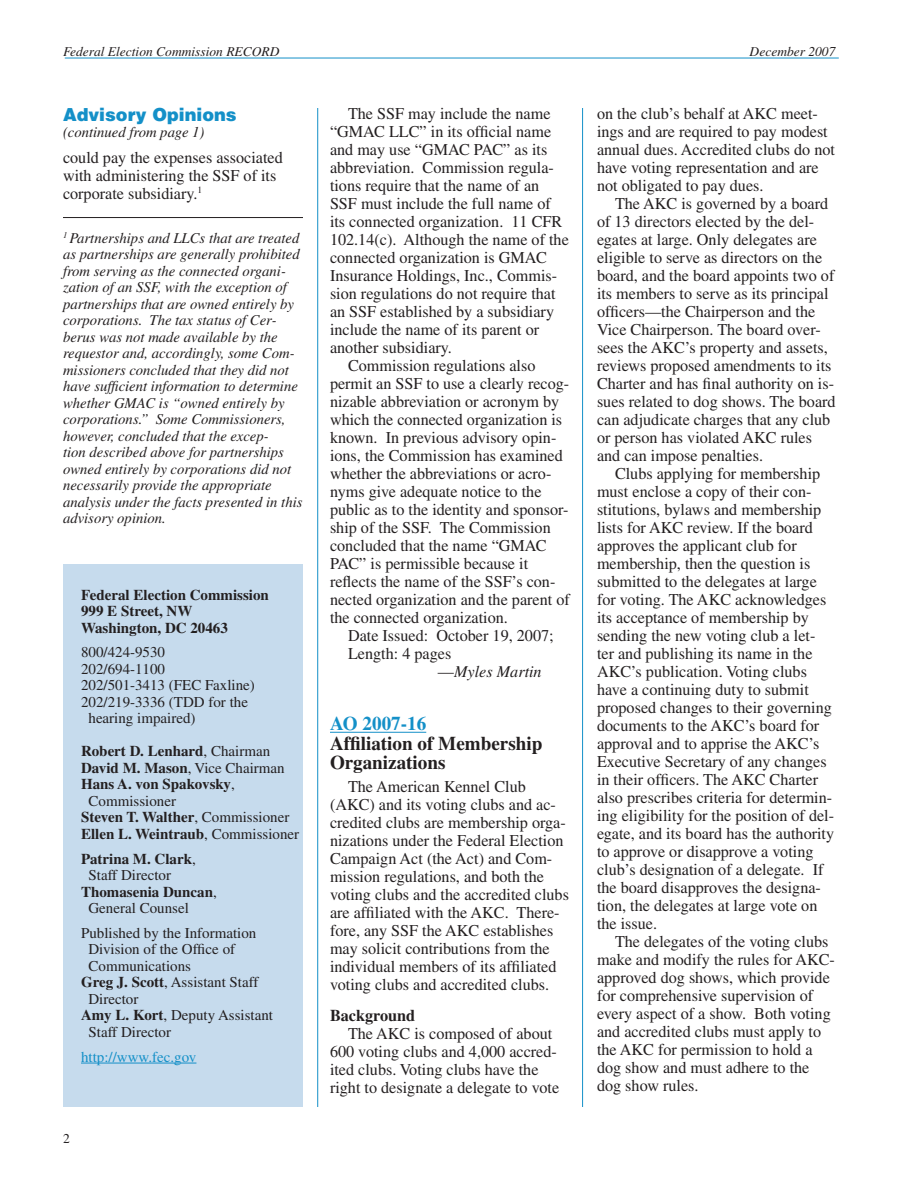
<style>
.page{position:relative;width:918px;height:1188px;background:#fff}
.page>*{position:absolute;margin:0;border:0;box-sizing:border-box;transform-origin:0 0}
.Level_1_Head{font:700 19.5px/19.5px "Times LT Std";color:#231f20}
.Category_Jump{font:900 18px "Helvetica LT Std";color:#1490c8}
.Normal_Text{font:16.5px/18px "Times LT Std";color:#231f20}
.Normal_Text-2{font:italic 16.5px "Times LT Std";color:#231f20}
.Level_2_Head{font:700 16.5px "Times LT Std";color:#231f20}
.Footnote_1{font:italic 15px/16.5px "Times LT Std";color:#231f20}
.Staff_Box{font:15px/16.5px "Times LT Std";color:#231f20}
.Staff_Box-2{font:700 15px/16.5px "Times LT Std";color:#231f20}
.Continued_from{font:italic 15px "Times LT Std";color:#231f20}
.Staff_Box-3{font:15px "Times LT Std";color:#1490c8}
.t1{font:italic 13.5px "Times LT Std";color:#231f20}
.t2{font:13.5px "Times LT Std";color:#231f20}
.s1{font-weight:400}
.s2{font-weight:700}
.s3{font-style:normal}
.s4{color:#1490c8}
</style>
<div class="page">
<hr style="left:317px;top:108px;width:1px;height:999px;background:#1490c8">
<hr style="left:582px;top:108px;width:1px;height:999px;background:#1490c8">
<hr style="left:65px;top:58px;width:774px;height:1px;background:#1490c8">
<div style="left:63px;top:564px;width:240px;height:543px;background:#c6dbed"></div>
<hr style="left:81px;top:1063px;width:115px;height:1px;background:#1490c8">
<hr style="left:63px;top:217px;width:240px;height:1px;background:#231f20">
<hr style="left:330px;top:732px;width:96px;height:1px;background:#1490c8">
<p class="t1" style="left:63px;top:44px;width:218px">Federal Election Commission RECORD</p>
<p class="t1" style="left:750px;top:44px;width:87px">December 2007</p>
<p class="Category_Jump" style="left:63px;top:103px;width:175px">Advisory Opinions</p>
<p class="Continued_from" style="left:63px;top:124px;width:143px">(continued from page 1)</p>
<p class="Normal_Text" style="left:63px;top:148px;width:221px">could pay the expenses associated with administering the SSF of its corporate subsidiary.<sup>1</sup></p>
<p class="Footnote_1" style="left:63px;top:229px;width:241px"><sup>1</sup> Partnerships and LLCs that are treated as partnerships are generally prohibited from serving as the connected organi&shy;zation of an SSF, with the exception of partnerships that are owned entirely by corporations. The tax status of Cer&shy;berus was not made available by the requestor and, accordingly, some Com&shy;missioners concluded that they did not have sufficient information to determine whether GMAC is “owned entirely by corporations.” Some Commissioners, however, concluded that the excep-<br>tion described above for partnerships owned entirely by corporations did not necessarily provide the appropriate analysis under the facts presented in this advisory opinion.</p>
<p class="Staff_Box-2" style="left:81px;top:586px;width:189px">Federal Election Commission</p>
<p class="Staff_Box-2" style="left:81px;top:602px;width:113px">999 E Street, NW</p>
<p class="Staff_Box-2" style="left:81px;top:619px;width:148px">Washington, DC 20463</p>
<p class="Staff_Box" style="left:81px;top:644px;width:86px">800/424-9530</p>
<p class="Staff_Box" style="left:81px;top:660px;width:86px">202/694-1100</p>
<p class="Staff_Box" style="left:81px;top:677px;width:175px">202/501-3413 (FEC Faxline)</p>
<p class="Staff_Box" style="left:81px;top:693px;width:169px">202/219-3336 (TDD for the</p>
<p class="Staff_Box" style="left:88px;top:710px;width:109px">hearing impaired)</p>
<p class="Staff_Box-2" style="left:81px;top:743px;width:191px">Robert D. Lenhard<span class="s1">, Chairman</span></p>
<p class="Staff_Box" style="left:81px;top:759px;width:205px"><span class="s2">David M. Mason</span>, Vice Chairman</p>
<p class="Staff_Box-2" style="left:81px;top:776px;width:155px">Hans A. von Spakovsky<span class="s1">,</span></p>
<p class="Staff_Box" style="left:88px;top:792px;width:89px">Commissioner</p>
<p class="Staff_Box-2" style="left:81px;top:809px;width:210px">Steven T. Walther<span class="s1">, Commissioner</span></p>
<p class="Staff_Box-2" style="left:81px;top:825px;width:220px">Ellen L. Weintraub<span class="s1">, Commissioner</span></p>
<p class="Staff_Box-2" style="left:81px;top:850px;width:116px">Patrina M. Clark<span class="s1">,</span></p>
<p class="Staff_Box" style="left:88px;top:867px;width:84px">Staff Director</p>
<p class="Staff_Box-2" style="left:88px;top:883px;width:130px;text-indent:-8px">Thomasenia Duncan<span class="s1">,<br>General Counsel</span></p>
<p class="Staff_Box" style="left:81px;top:924px;width:177px">Published by the Information</p>
<p class="Staff_Box" style="left:88px;top:941px;width:148px">Division of the Office of<br>Communications</p>
<p class="Staff_Box" style="left:88px;top:974px;width:171px;text-indent:-8px"><span class="s2">Greg J. Scott</span>, Assistant Staff<br>Director</p>
<p class="Staff_Box" style="left:88px;top:1007px;width:186px;text-indent:-8px"><span class="s2">Amy L. Kort</span>, Deputy Assistant<br>Staff Director</p>
<p class="Staff_Box-3" style="left:81px;top:1048px;width:117px">http://www.fec.gov</p>
<p class="t2" style="left:63px;top:1131px;width:8px">2</p>
<p class="Normal_Text" style="left:330px;top:105px;width:240px;text-indent:18px">The SSF may include the name “GMAC LLC” in its official name and may use “GMAC PAC” as its abbreviation. Commission regula&shy;tions require that the name of an<br>SSF must include the full name of its connected organization. 11 CFR<br>102.14(c). Although the name of the connected organization is GMAC<br>Insurance Holdings, Inc., Commis&shy;sion regulations do not require that an SSF established by a subsidiary include the name of its parent or another subsidiary.</p>
<p class="Normal_Text" style="left:330px;top:357px;width:241px;text-indent:18px">Commission regulations also permit an SSF to use a clearly recog&shy;nizable abbreviation or acronym by which the connected organization is known. In previous advisory opin&shy;ions, the Commission has examined whether the abbreviations or acro&shy;nyms give adequate notice to the public as to the identity and sponsor&shy;ship of the SSF. The Commission concluded that the name “GMAC PAC” is permissible because it reflects the name of the SSF’s con&shy;nected organization and the parent of the connected organization.</p>
<p class="Normal_Text" style="left:348px;top:627px;width:207px">Date Issued: October 19, 2007;</p>
<p class="Normal_Text" style="left:348px;top:645px;width:105px">Length: 4 pages</p>
<p class="Normal_Text-2" style="left:438px;top:663px;width:105px"><span class="s3">—</span>Myles Martin</p>
<p class="Level_1_Head" style="left:330px;top:714px;width:214px"><span class="s4">AO 2007-16<br></span>Affiliation of Membership<br>Organizations</p>
<p class="Normal_Text" style="left:330px;top:777px;width:241px;text-indent:18px">The American Kennel Club (AKC) and its voting clubs and ac&shy;credited clubs are membership orga&shy;nizations under the Federal Election Campaign Act (the Act) and Com&shy;mission regulations, and both the voting clubs and the accredited clubs are affiliated with the AKC. There&shy;fore, any SSF the AKC establishes may solicit contributions from the individual members of its affiliated voting clubs and accredited clubs.</p>
<p class="Level_2_Head" style="left:330px;top:1006px;width:87px">Background</p>
<p class="Normal_Text" style="left:330px;top:1025px;width:231px;text-indent:18px">The AKC is composed of about<br>600 voting clubs and 4,000 accred&shy;ited clubs. Voting clubs have the right to designate a delegate to vote</p>
<p class="Normal_Text" style="left:597px;top:105px;width:240px">on the club’s behalf at AKC meet&shy;ings and are required to pay modest annual dues. Accredited clubs do not have voting representation and are not obligated to pay dues.</p>
<p class="Normal_Text" style="left:597px;top:195px;width:240px;text-indent:18px">The AKC is governed by a board of 13 directors elected by the del&shy;egates at large. Only delegates are eligible to serve as directors on the board, and the board appoints two of its members to serve as its principal officers—the Chairperson and the Vice Chairperson. The board over&shy;sees the AKC’s property and assets, reviews proposed amendments to its Charter and has final authority on is&shy;sues related to dog shows. The board can adjudicate charges that any club or person has violated AKC rules and can impose penalties.</p>
<p class="Normal_Text" style="left:597px;top:465px;width:239px;text-indent:18px">Clubs applying for membership must enclose a copy of their con&shy;stitutions, bylaws and membership lists for AKC review. If the board approves the applicant club for membership, then the question is submitted to the delegates at large for voting. The AKC acknowledges its acceptance of membership by sending the new voting club a let&shy;ter and publishing its name in the AKC’s publication. Voting clubs have a continuing duty to submit proposed changes to their governing documents to the AKC’s board for approval and to apprise the AKC’s Executive Secretary of any changes in their officers. The AKC Charter also prescribes criteria for determin&shy;ing eligibility for the position of del&shy;egate, and its board has the authority to approve or disapprove a voting club’s designation of a delegate. If the board disapproves the designa&shy;tion, the delegates at large vote on the issue.</p>
<p class="Normal_Text" style="left:597px;top:933px;width:239px;text-indent:18px">The delegates of the voting clubs make and modify the rules for AKC&shy;approved dog shows, which provide for comprehensive supervision of every aspect of a show. Both voting and accredited clubs must apply to the AKC for permission to hold a dog show and must adhere to the dog show rules.</p>
</div>
